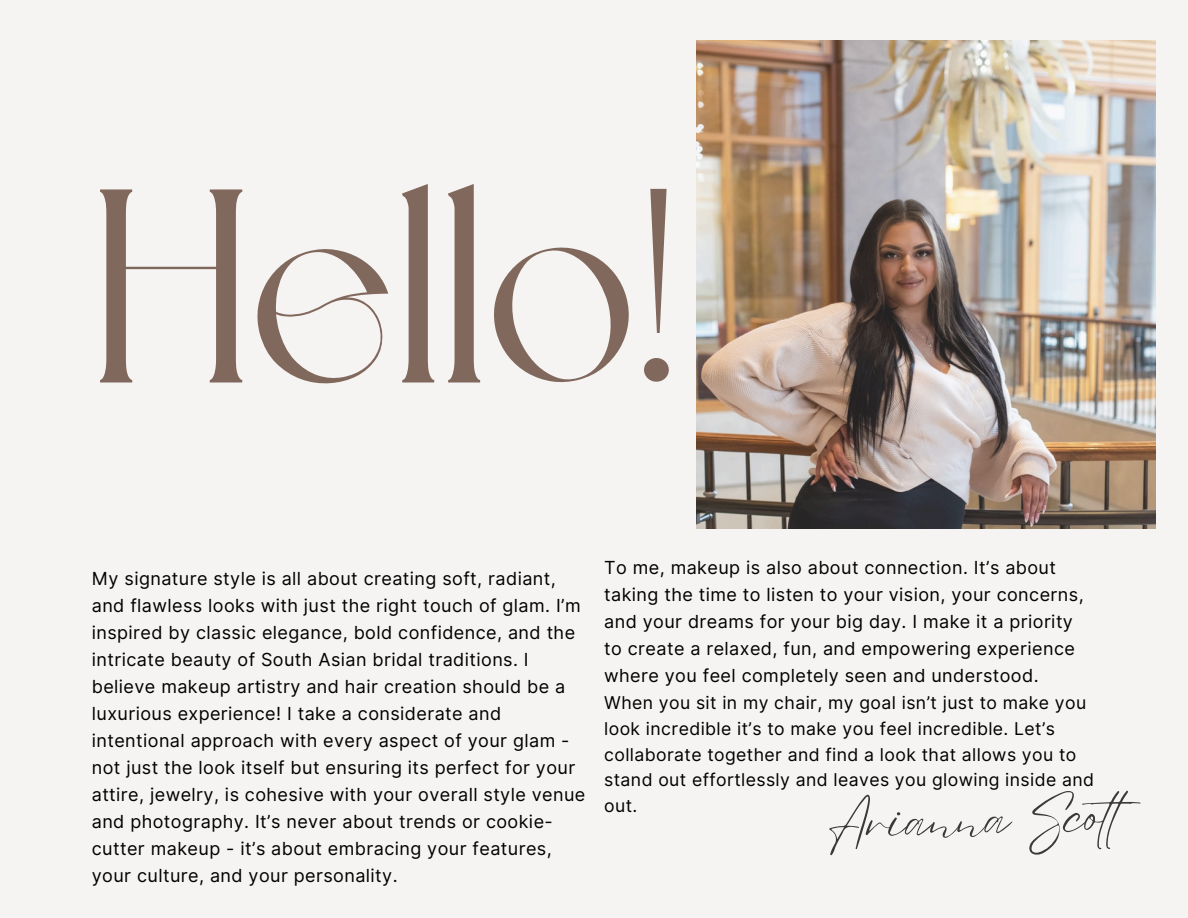
<style>
.page{position:relative;width:1188px;height:918px;background:#f6f4f2}
.page>*{position:absolute;margin:0;border:0;box-sizing:border-box;transform-origin:0 0}
.t1{font:274.95px "Dream Avenue";color:#81685d}
.t2{font:51.45px "Eyesome Script";color:#393939}
.t3{font:18px/27px "Inter";letter-spacing:.025em;color:#000}
.t4{font:17.7px/25.8px "Inter";letter-spacing:.025em;color:#000}
</style>
<div class="page">
<img style="left:697px;top:41px;width:459px;height:487px">
<h1 class="t1" style="left:92px;top:176px;width:587px">Hello!</h1>
<p class="t3" style="left:92px;top:565px;width:495px">My signature style is all about creating soft, radiant, and flawless looks with just the right touch of glam. I’m inspired by classic elegance, bold confidence, and the intricate beauty of South Asian bridal traditions. I believe makeup artistry and hair creation should be a luxurious experience! I take a considerate and intentional approach with every aspect of your glam - not just the look itself but ensuring its perfect for your attire, jewelry, is cohesive with your overall style venue and photography. It’s never about trends or cookie&shy;cutter makeup - it’s about embracing your features, your culture, and your personality.</p>
<p class="t3" style="left:604px;top:554px;width:481px">To me, makeup is also about connection. It’s about taking the time to listen to your vision, your concerns, and your dreams for your big day. I make it a priority to create a relaxed, fun, and empowering experience where you feel completely seen and understood.</p>
<p class="t4" style="left:604px;top:689px;width:491px">When you sit in my chair, my goal isn’t just to make you look incredible it’s to make you feel incredible. Let’s collaborate together and find a look that allows you to stand out effortlessly and leaves you glowing inside and out.</p>
<p class="t2" style="left:825px;top:790px;width:286px;rotate:-2deg">Arianna Scot</p>
</div>
